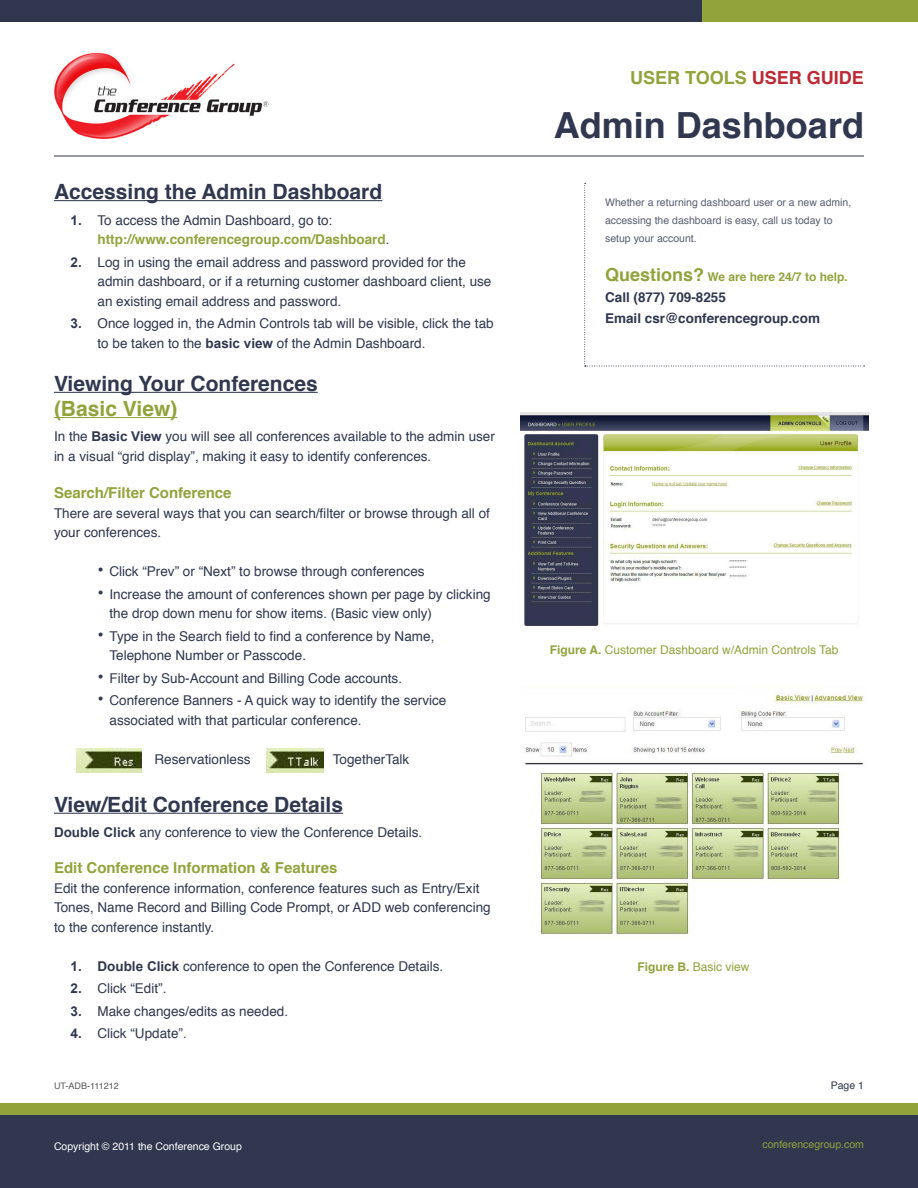
<style>
.page{position:relative;width:918px;height:1188px;background:#fff}
.page>*{position:absolute;margin:0;border:0;box-sizing:border-box;transform-origin:0 0}
.t1{font:700 36px "Helvetica";color:#30374f}
.Section_Title{font:700 21px/25.2px "Helvetica";color:#30374f}
.t2{font:700 18px "Helvetica";color:#92a33b}
.t3{font:700 15px "Helvetica";color:#92a33b}
.t4{font:13.5px/19.5px "Helvetica";color:#30374f}
.t5{font:700 13.5px/19.5px "Helvetica";color:#92a33b}
._10pt-Blue-Tx{font:700 13.5px/21px "Helvetica";color:#30374f}
.normal_parag{font:12px "Helvetica";color:#92a33b}
._10pt-Blue-Tx-2{font:700 12px "Helvetica";color:#92a33b}
._10pt-Blue-Tx-3{font:10.5px/18px "Helvetica";color:#5a5f72}
.t6{font:10.5px "Helvetica";color:#fff}
.t7{font:10.5px "Helvetica";color:#92a33b}
.t8{font:10.5px "Helvetica";color:#30374f}
.t9{font:9px "Helvetica";color:#57585a}
.s1{color:#bd2933}
.s2{font-family:"Arial";color:#30374f}
.s3{font-weight:400;color:#30374f}
.s4{font-family:"Arial";font-weight:700}
.s5{color:#92a33b}
.s6{font-size:18px}
.s7{font-weight:700}
</style>
<div class="page">
<div style="left:0;top:0;width:918px;height:22px;background:#30374f"></div>
<div style="left:702px;top:0;width:216px;height:22px;background:#92a33b"></div>
<div style="left:0;top:1114px;width:918px;height:74px;background:#30374f"></div>
<div style="left:0;top:1103px;width:918px;height:11px;background:#92a33b"></div>
<img style="left:54px;top:53px;width:215px;height:86px">
<hr style="left:54px;top:156px;width:810px;height:1px;background:#30374f">
<hr style="left:54px;top:200px;width:328px;height:1px;background:#30374f">
<hr style="left:54px;top:392px;width:264px;height:1px;background:#30374f">
<hr style="left:54px;top:417px;width:123px;height:1px;background:#92a33b">
<hr style="left:54px;top:813px;width:289px;height:1px;background:#30374f">
<img style="left:76px;top:749px;width:66px;height:23px">
<img style="left:266px;top:749px;width:58px;height:23px">
<svg style="left:584px;top:183px;width:281px;height:184px"></svg>
<img style="left:525px;top:693px;width:340px;height:241px">
<img style="left:520px;top:412px;width:348px;height:214px">
<p class="t2" style="left:630px;top:63px;width:235px">USER TOOLS <span class="s1">USER GUIDE</span></p>
<p class="Section_Title" style="left:54px;top:179px;width:330px">Accessing the Admin Dashboard</p>
<p class="t5" style="left:98px;top:210px;width:294px;text-indent:-27px"><span class="s2">1.</span> <span class="s3">To access the Admin Dashboard, go to: </span>http://www.conferencegroup.com/Dashboard<span class="s3">.</span></p>
<p class="t4" style="left:98px;top:252px;width:395px;text-indent:-27px"><span class="s4">2.</span> Log in using the email address and password provided for the admin dashboard, or if a returning customer dashboard client, use an existing email address and password.</p>
<p class="t4" style="left:98px;top:314px;width:398px;text-indent:-27px"><span class="s4">3.</span> Once logged in, the Admin Controls tab will be visible, click the tab to be taken to the <span class="s4">basic view</span> of the Admin Dashboard.</p>
<p class="Section_Title" style="left:54px;top:371px;width:265px">Viewing Your Conferences <span class="s5">(Basic View)</span></p>
<p class="t4" style="left:54px;top:427px;width:442px">In the <span class="s4">Basic View</span> you will see all conferences available to the admin user in a visual “grid display”, making it easy to identify conferences.</p>
<p class="t3" style="left:54px;top:481px;width:179px">Search/Filter Conference</p>
<p class="t4" style="left:54px;top:504px;width:437px">There are several ways that you can search/filter or browse through all of your conferences.</p>
<p class="t4" style="left:98px;top:562px;width:329px"><span class="s6">•</span> Click “Prev” or “Next” to browse through conferences</p>
<p class="t4" style="left:110px;top:585px;width:383px;text-indent:-12px"><span class="s6">•</span> Increase the amount of conferences shown per page by clicking the drop down menu for show items. (Basic view only)</p>
<p class="t4" style="left:110px;top:627px;width:326px;text-indent:-12px"><span class="s6">•</span> Type in the Search field to find a conference by Name,<br>Telephone Number or Passcode.</p>
<p class="t4" style="left:98px;top:669px;width:306px"><span class="s6">•</span> Filter by Sub-Account and Billing Code accounts.</p>
<p class="t4" style="left:110px;top:691px;width:338px;text-indent:-12px"><span class="s6">•</span> Conference Banners - A quick way to identify the service associated with that particular conference.</p>
<p class="t4" style="left:155px;top:750px;width:98px">Reservationless</p>
<p class="t4" style="left:333px;top:750px;width:78px">TogetherTalk</p>
<p class="Section_Title" style="left:54px;top:792px;width:291px">View/Edit Conference Details</p>
<p class="t4" style="left:54px;top:823px;width:370px"><span class="s4">Double Click</span> any conference to view the Conference Details.</p>
<p class="t3" style="left:54px;top:856px;width:285px">Edit Conference Information &amp; Features</p>
<p class="t4" style="left:54px;top:879px;width:438px">Edit the conference information, conference features such as Entry/Exit<br>Tones, Name Record and Billing Code Prompt, or ADD web conferencing to the conference instantly.</p>
<p class="t4" style="left:70px;top:957px;width:374px"><span class="s4">1. Double Click</span> conference to open the Conference Details.</p>
<p class="t4" style="left:70px;top:979px;width:97px"><span class="s4">2.</span> Click “Edit”.</p>
<p class="t4" style="left:70px;top:1002px;width:219px"><span class="s4">3.</span> Make changes/edits as needed.</p>
<p class="t4" style="left:70px;top:1024px;width:118px"><span class="s4">4.</span> Click “Update”.</p>
<p class="t9" style="left:54px;top:1078px;width:66px">UT-ADB-111212</p>
<p class="t1" style="left:554px;top:96px;width:312px">Admin Dashboard</p>
<p class="_10pt-Blue-Tx-3" style="left:605px;top:194px;width:248px">Whether a returning dashboard user or a new admin, accessing the dashboard is easy, call us today to setup your account.</p>
<p class="_10pt-Blue-Tx-2" style="left:605px;top:267px;width:244px"><span class="s6">Questions?</span> We are here 24/7 to help.</p>
<p class="_10pt-Blue-Tx" style="left:605px;top:287px;width:216px">Call (877) 709-8255<br>Email csr@conferencegroup.com</p>
<p class="normal_parag" style="left:550px;top:641px;width:290px"><span class="s7">Figure A.</span> Customer Dashboard w/Admin Controls Tab</p>
<p class="normal_parag" style="left:637px;top:958px;width:114px"><span class="s7">Figure B.</span> Basic view</p>
<p class="t8" style="left:831px;top:1077px;width:35px">Page 1</p>
<p class="t6" style="left:54px;top:1138px;width:189px">Copyright © 2011 the Conference Group</p>
<p class="t7" style="left:762px;top:1136px;width:103px">conferencegroup.com</p>
</div>
